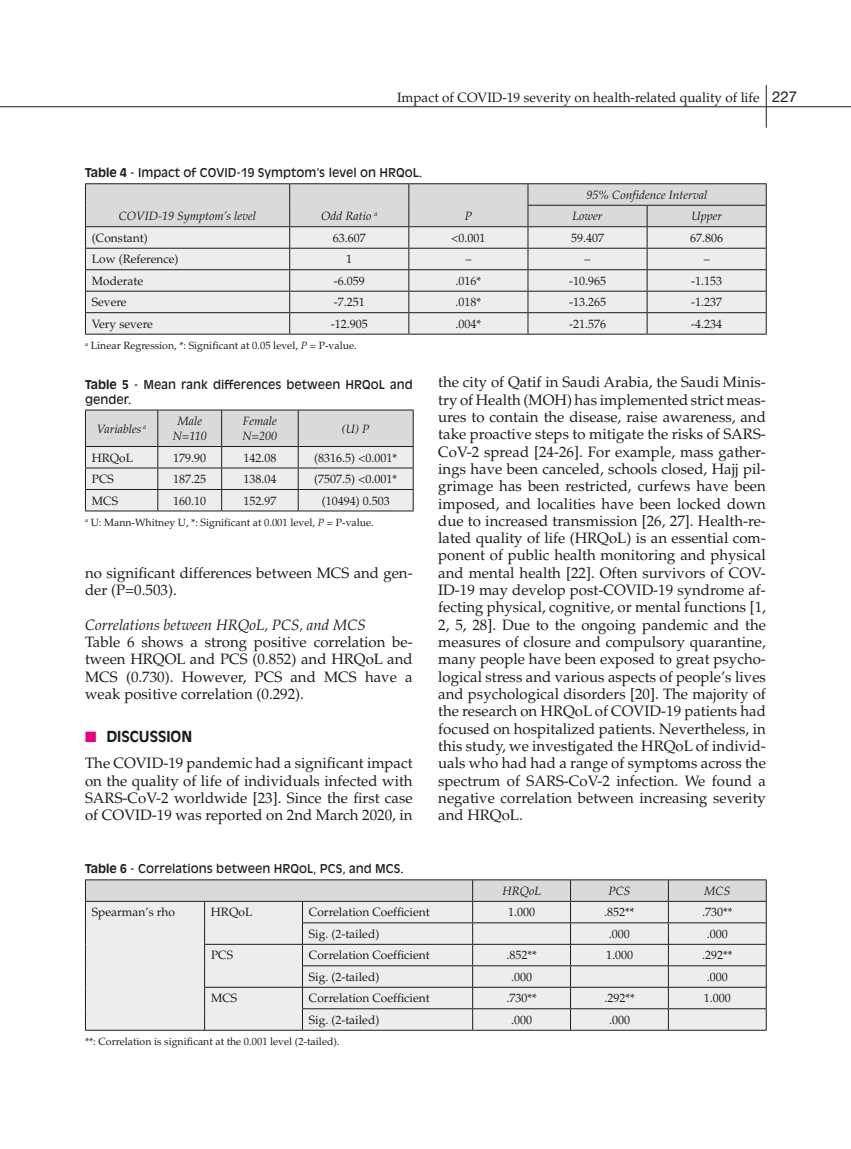
<style>
.page{position:relative;width:851px;height:1149px;background:#fff}
.page>*{position:absolute;margin:0;border:0;box-sizing:border-box;transform-origin:0 0}
.t1{font:15px/17.2px "Palatino LT Std";color:#1d1d1b;text-align:justify}
.t2{font:italic 15px "Palatino LT Std";color:#1d1d1b}
.t3{font:700 15px "Antique Olive Std";color:#1d1d1b}
.t4{font:13.5px "Palatino LT Std";color:#1d1d1b}
.t5{font:12px "Palatino LT Std";color:#1d1d1b}
.t6{font:12px/14.2px "Antique Olive Std";color:#1d1d1b}
.t7{font:italic 12px/15px "Palatino LT Std";color:#1d1d1b}
.t8{font:10.5px "Palatino LT Std";color:#1d1d1b}
.s1{font-family:"Helvetica Neue LT Std";font-size:15px}
.s2{font-weight:700}
.s3{font-style:italic}
.s4{color:#e6007e}
</style>
<div class="page">
<hr style="left:765px;top:85px;width:1px;height:43px;background:#1d1d1b">
<hr style="left:0;top:106px;width:850px;height:1px;background:#1d1d1b">
<hr style="left:85px;top:183px;width:205px;height:1px;background:#1d1d1b">
<hr style="left:290px;top:183px;width:119px;height:1px;background:#1d1d1b">
<hr style="left:409px;top:183px;width:119px;height:1px;background:#1d1d1b">
<hr style="left:528px;top:183px;width:119px;height:1px;background:#1d1d1b">
<hr style="left:647px;top:183px;width:119px;height:1px;background:#1d1d1b">
<hr style="left:85px;top:334px;width:205px;height:1px;background:#1d1d1b">
<svg style="left:85px;top:184px;width:681px;height:150px;background:#ddd"></svg>
<hr style="left:290px;top:334px;width:119px;height:1px;background:#1d1d1b">
<hr style="left:409px;top:334px;width:119px;height:1px;background:#1d1d1b">
<hr style="left:528px;top:334px;width:119px;height:1px;background:#1d1d1b">
<hr style="left:647px;top:334px;width:119px;height:1px;background:#1d1d1b">
<hr style="left:85px;top:409px;width:73px;height:1px;background:#1d1d1b">
<hr style="left:158px;top:409px;width:63px;height:1px;background:#1d1d1b">
<hr style="left:221px;top:409px;width:77px;height:1px;background:#1d1d1b">
<hr style="left:298px;top:409px;width:115px;height:1px;background:#1d1d1b">
<svg style="left:85px;top:410px;width:329px;height:101px;background:#dbdbdb"></svg>
<hr style="left:85px;top:510px;width:73px;height:1px;background:#1d1d1b">
<hr style="left:158px;top:510px;width:63px;height:1px;background:#1d1d1b">
<hr style="left:221px;top:510px;width:77px;height:1px;background:#1d1d1b">
<hr style="left:298px;top:510px;width:115px;height:1px;background:#1d1d1b">
<hr style="left:85px;top:1029px;width:119px;height:1px;background:#1d1d1b">
<hr style="left:204px;top:1029px;width:98px;height:1px;background:#1d1d1b">
<svg style="left:85px;top:879px;width:681px;height:150px;background:#e0e0e0"></svg>
<hr style="left:302px;top:1029px;width:170px;height:1px;background:#1d1d1b">
<hr style="left:472px;top:1029px;width:98px;height:1px;background:#1d1d1b">
<hr style="left:570px;top:1029px;width:98px;height:1px;background:#1d1d1b">
<hr style="left:668px;top:1029px;width:98px;height:1px;background:#1d1d1b">
<p class="t4" style="left:397px;top:89px;width:401px">Impact of COVID-19 severity on health-related quality of life <span class="s1">227</span></p>
<p class="t6" style="left:85px;top:166px;width:338px"><span class="s2">Table 4</span> - Impact of COVID-19 Symptom’s level on HRQoL.</p>
<p class="t7" style="left:119px;top:209px;width:139px">COVID-19 Symptom’s level</p>
<p class="t7" style="left:321px;top:209px;width:58px">Odd Ratio <sup>a</sup></p>
<p class="t7" style="left:464px;top:209px;width:9px">P</p>
<p class="t7" style="left:572px;top:184px;width:136px;line-height:21.5px;text-indent:14px">95% Confidence Interval<br>Lower</p>
<p class="t7" style="left:691px;top:209px;width:32px">Upper</p>
<p class="t5" style="left:92px;top:231px;width:57px">(Constant)</p>
<p class="t5" style="left:333px;top:231px;width:34px">63.607</p>
<p class="t5" style="left:451px;top:231px;width:36px">&lt;0.001</p>
<p class="t5" style="left:571px;top:231px;width:34px">59.407</p>
<p class="t5" style="left:690px;top:231px;width:34px">67.806</p>
<p class="t5" style="left:92px;top:252px;width:88px">Low (Reference)</p>
<p class="t5" style="left:346px;top:252px;width:7px">1</p>
<p class="t5" style="left:465px;top:252px;width:7px">–</p>
<p class="t5" style="left:584px;top:252px;width:7px">–</p>
<p class="t5" style="left:703px;top:252px;width:7px">–</p>
<p class="t5" style="left:92px;top:273px;width:53px">Moderate</p>
<p class="t5" style="left:334px;top:273px;width:32px">-6.059</p>
<p class="t5" style="left:455px;top:273px;width:27px">.016*</p>
<p class="t5" style="left:569px;top:273px;width:38px">-10.965</p>
<p class="t5" style="left:691px;top:273px;width:32px">-1.153</p>
<p class="t5" style="left:92px;top:295px;width:36px">Severe</p>
<p class="t5" style="left:334px;top:295px;width:32px">-7.251</p>
<p class="t5" style="left:455px;top:295px;width:27px">.018*</p>
<p class="t5" style="left:569px;top:295px;width:38px">-13.265</p>
<p class="t5" style="left:691px;top:295px;width:32px">-1.237</p>
<p class="t5" style="left:92px;top:316px;width:63px">Very severe</p>
<p class="t5" style="left:331px;top:316px;width:38px">-12.905</p>
<p class="t5" style="left:455px;top:316px;width:27px">.004*</p>
<p class="t5" style="left:569px;top:316px;width:38px">-21.576</p>
<p class="t5" style="left:691px;top:316px;width:32px">-4.234</p>
<p class="t8" style="left:85px;top:339px;width:273px"><sup>a</sup> Linear Regression, *: Significant at 0.05 level, <span class="s3">P</span> = P-value.</p>
<p class="t6" style="left:85px;top:378px;width:329px"><span class="s2">Table 5</span> - Mean rank differences between HRQoL and gender.</p>
<p class="t7" style="left:97px;top:421px;width:51px">Variables <sup>a</sup></p>
<p class="t7" style="left:173px;top:413px;width:35px;text-align:center">Male<br>N=110</p>
<p class="t7" style="left:242px;top:413px;width:36px">Female<br>N=200</p>
<p class="t7" style="left:342px;top:421px;width:29px">(U) P</p>
<p class="t5" style="left:92px;top:450px;width:43px">HRQoL</p>
<p class="t5" style="left:173px;top:450px;width:34px">179.90</p>
<p class="t5" style="left:243px;top:450px;width:34px">142.08</p>
<p class="t5" style="left:314px;top:450px;width:84px">(8316.5) &lt;0.001*</p>
<p class="t5" style="left:92px;top:472px;width:24px">PCS</p>
<p class="t5" style="left:173px;top:472px;width:34px">187.25</p>
<p class="t5" style="left:243px;top:472px;width:34px">138.04</p>
<p class="t5" style="left:314px;top:472px;width:84px">(7507.5) &lt;0.001*</p>
<p class="t5" style="left:92px;top:493px;width:28px">MCS</p>
<p class="t5" style="left:173px;top:493px;width:34px">160.10</p>
<p class="t5" style="left:243px;top:493px;width:34px">152.97</p>
<p class="t5" style="left:321px;top:493px;width:69px">(10494) 0.503</p>
<p class="t8" style="left:85px;top:516px;width:290px"><sup>a</sup> U: Mann-Whitney U, *: Significant at 0.001 level, <span class="s3">P</span> = P-value.</p>
<p class="t1" style="left:438px;top:374px;width:329px">the city of Qatif in Saudi Arabia, the Saudi Minis&shy;try of Health (MOH) has implemented strict meas&shy;ures to contain the disease, raise awareness, and take proactive steps to mitigate the risks of SARS-CoV-2 spread [24-26]. For example, mass gather&shy;ings have been canceled, schools closed, Hajj pil&shy;grimage has been restricted, curfews have been imposed, and localities have been locked down due to increased transmission [26, 27]. Health-re&shy;lated quality of life (HRQoL) is an essential com&shy;ponent of public health monitoring and physical and mental health [22]. Often survivors of COV-ID-19 may develop post-COVID-19 syndrome af&shy;fecting physical, cognitive, or mental functions [1, 2, 5, 28]. Due to the ongoing pandemic and the measures of closure and compulsory quarantine, many people have been exposed to great psycho&shy;logical stress and various aspects of people’s lives and psychological disorders [20]. The majority of the research on HRQoL of COVID-19 patients had focused on hospitalized patients. Nevertheless, in this study, we investigated the HRQoL of individ&shy;uals who had had a range of symptoms across the spectrum of SARS-CoV-2 infection. We found a negative correlation between increasing severity and HRQoL.</p>
<p class="t1" style="left:85px;top:564px;width:329px">no significant differences between MCS and gen&shy;der (P=0.503).</p>
<p class="t2" style="left:85px;top:615px;width:282px">Correlations between HRQoL, PCS, and MCS</p>
<p class="t1" style="left:85px;top:633px;width:329px">Table 6 shows a strong positive correlation be&shy;tween HRQOL and PCS (0.852) and HRQoL and MCS (0.730). However, PCS and MCS have a weak positive correlation (0.292).</p>
<p class="t3" style="left:85px;top:727px;width:109px"><span class="s4">■</span> DISCUSSION</p>
<p class="t1" style="left:85px;top:754px;width:329px">The COVID-19 pandemic had a significant impact on the quality of life of individuals infected with SARS-CoV-2 worldwide [23]. Since the first case of COVID-19 was reported on 2nd March 2020, in</p>
<p class="t6" style="left:85px;top:861px;width:320px"><span class="s2">Table 6</span> - Correlations between HRQoL, PCS, and MCS.</p>
<p class="t7" style="left:502px;top:883px;width:40px">HRQoL</p>
<p class="t7" style="left:608px;top:883px;width:24px">PCS</p>
<p class="t7" style="left:704px;top:883px;width:28px">MCS</p>
<p class="t5" style="left:92px;top:905px;width:85px">Spearman’s rho</p>
<p class="t5" style="left:211px;top:905px;width:43px">HRQoL</p>
<p class="t5" style="left:309px;top:905px;width:122px">Correlation Coefficient</p>
<p class="t5" style="left:508px;top:905px;width:28px">1.000</p>
<p class="t5" style="left:604px;top:905px;width:32px">.852**</p>
<p class="t5" style="left:702px;top:905px;width:32px">.730**</p>
<p class="t5" style="left:309px;top:926px;width:72px">Sig. (2-tailed)</p>
<p class="t5" style="left:609px;top:926px;width:22px">.000</p>
<p class="t5" style="left:706px;top:926px;width:22px">.000</p>
<p class="t5" style="left:211px;top:947px;width:24px">PCS</p>
<p class="t5" style="left:309px;top:947px;width:122px">Correlation Coefficient</p>
<p class="t5" style="left:506px;top:947px;width:32px">.852**</p>
<p class="t5" style="left:606px;top:947px;width:28px">1.000</p>
<p class="t5" style="left:702px;top:947px;width:32px">.292**</p>
<p class="t5" style="left:309px;top:969px;width:72px">Sig. (2-tailed)</p>
<p class="t5" style="left:511px;top:969px;width:22px">.000</p>
<p class="t5" style="left:706px;top:969px;width:22px">.000</p>
<p class="t5" style="left:211px;top:990px;width:28px">MCS</p>
<p class="t5" style="left:309px;top:990px;width:122px">Correlation Coefficient</p>
<p class="t5" style="left:506px;top:990px;width:32px">.730**</p>
<p class="t5" style="left:604px;top:990px;width:32px">.292**</p>
<p class="t5" style="left:703px;top:990px;width:28px">1.000</p>
<p class="t5" style="left:309px;top:1012px;width:72px">Sig. (2-tailed)</p>
<p class="t5" style="left:511px;top:1012px;width:22px">.000</p>
<p class="t5" style="left:609px;top:1012px;width:22px">.000</p>
<p class="t8" style="left:85px;top:1035px;width:256px">**: Correlation is significant at the 0.001 level (2-tailed).</p>
</div>
